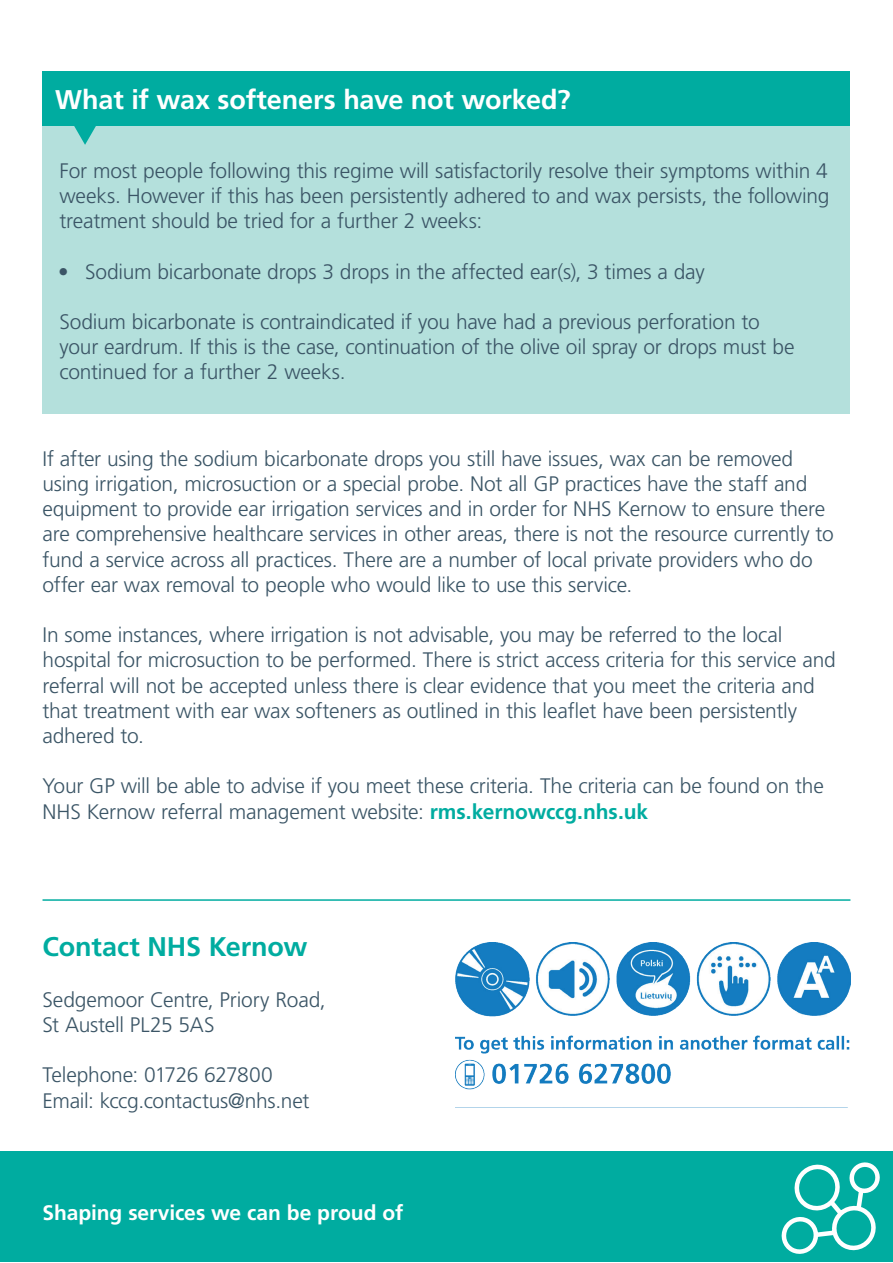
<style>
.page{position:relative;width:893px;height:1263px;background:#fff}
.page>*{position:absolute;margin:0;border:0;box-sizing:border-box;transform-origin:0 0}
.t1{font:700 27px "Frutiger LT Std";letter-spacing:-.01em;color:#fff}
.t2{font:700 27px "Frutiger LT Std";letter-spacing:-.005em;color:#00aca0}
.t3{font:300 21px/25.2px "Frutiger LT Std";letter-spacing:-.01em;color:#3b5566}
.t4{font:700 21px "Frutiger LT Std";letter-spacing:-.005em;color:#fff}
.s1{font-weight:700;color:#00aca0}
</style>
<div class="page">
<div style="left:0;top:1151px;width:893px;height:111px;background:#00aca0"></div>
<svg style="left:782px;top:1162px;width:98px;height:92px"></svg>
<div style="left:43px;top:126px;width:807px;height:288px;background:#b4e0dc"></div>
<div style="left:43px;top:72px;width:807px;height:54px;background:#00aca0"></div>
<svg style="left:74px;top:126px;width:22px;height:19px"></svg>
<img style="left:455px;top:942px;width:395px;height:166px">
<hr style="left:43px;top:899px;width:807px;height:2px;background:#00aca0">
<p class="t1" style="left:55px;top:84px;width:517px">What if wax softeners have not worked?</p>
<p class="t3" style="left:60px;top:158px;width:771px;text-align:justify">For most people following this regime will satisfactorily resolve their symptoms within 4 weeks. However if this has been persistently adhered to and wax persists, the following treatment should be tried for a further 2 weeks:</p>
<p class="t3" style="left:58px;top:259px;width:648px">• Sodium bicarbonate drops 3 drops in the affected ear(s), 3 times a day</p>
<p class="t3" style="left:60px;top:309px;width:736px">Sodium bicarbonate is contraindicated if you have had a previous perforation to your eardrum. If this is the case, continuation of the olive oil spray or drops must be continued for a further 2 weeks.</p>
<p class="t3" style="left:43px;top:446px;width:793px">If after using the sodium bicarbonate drops you still have issues, wax can be removed using irrigation, microsuction or a special probe. Not all GP practices have the staff and equipment to provide ear irrigation services and in order for NHS Kernow to ensure there are comprehensive healthcare services in other areas, there is not the resource currently to fund a service across all practices. There are a number of local private providers who do offer ear wax removal to people who would like to use this service.</p>
<p class="t3" style="left:43px;top:623px;width:795px">In some instances, where irrigation is not advisable, you may be referred to the local hospital for microsuction to be performed. There is strict access criteria for this service and referral will not be accepted unless there is clear evidence that you meet the criteria and that treatment with ear wax softeners as outlined in this leaflet have been persistently adhered to.</p>
<p class="t3" style="left:43px;top:774px;width:783px">Your GP will be able to advise if you meet these criteria. The criteria can be found on the<br>NHS Kernow referral management website: <span class="s1">rms.kernowccg.nhs.uk</span></p>
<p class="t2" style="left:43px;top:931px;width:266px">Contact NHS Kernow</p>
<p class="t3" style="left:43px;top:987px;width:285px">Sedgemoor Centre, Priory Road,<br>St Austell PL25 5AS</p>
<p class="t3" style="left:43px;top:1063px;width:269px">Telephone: 01726 627800<br>Email: kccg.contactus@nhs.net</p>
<p class="t4" style="left:43px;top:1200px;width:362px">Shaping services we can be proud of</p>
</div>
